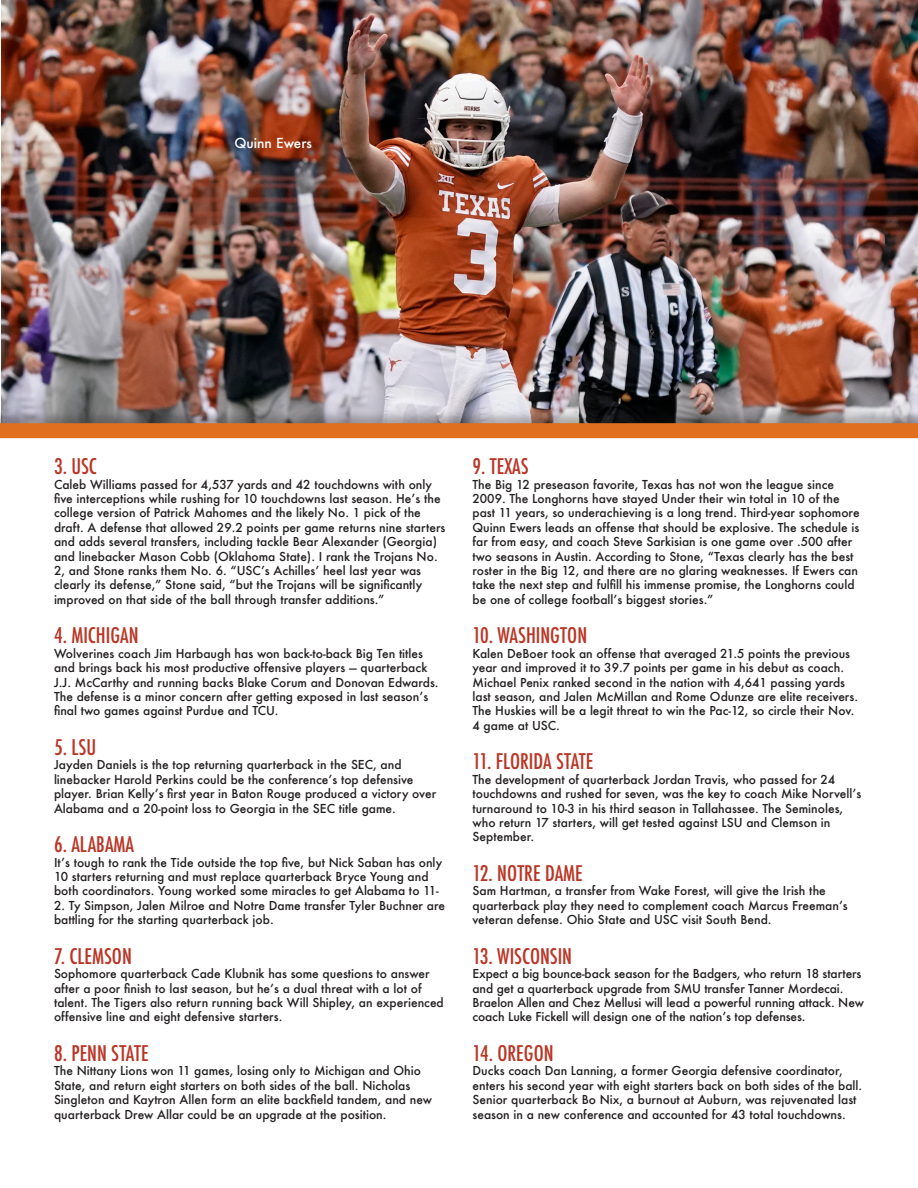
<style>
.page{position:relative;width:918px;height:1188px;background:#fff}
.page>*{position:absolute;margin:0;border:0;box-sizing:border-box;transform-origin:0 0}
.t1{font:500 condensed 21px "Futura";color:#ba3626}
.Quotes{font:500 13.5px "Futura";color:#fff}
.t2{font:500 12px/14.4px "Futura";color:#231f20}
</style>
<div class="page">
<img style="left:1px;top:0;width:917px;height:409px">
<div style="left:0;top:409px;width:918px;height:30px;background:#231f20;opacity:.3"></div>
<div style="left:0;top:423px;width:918px;height:15px;background:#e06f1f"></div>
<p class="Quotes" style="left:234px;top:134px;width:79px">Quinn Ewers</p>
<h2 class="t1" style="left:54px;top:453px;width:44px">3. USC</h2>
<p class="t2" style="left:54px;top:477px;width:393px">Caleb Williams passed for 4,537 yards and 42 touchdowns with only five interceptions while rushing for 10 touchdowns last season. He’s the college version of Patrick Mahomes and the likely No. 1 pick of the draft. A defense that allowed 29.2 points per game returns nine starters and adds several transfers, including tackle Bear Alexander (Georgia) and linebacker Mason Cobb (Oklahoma State). I rank the Trojans No.<br>2, and Stone ranks them No. 6. “USC’s Achilles’ heel last year was clearly its defense,” Stone said, “but the Trojans will be significantly improved on that side of the ball through transfer additions.”</p>
<h2 class="t1" style="left:54px;top:622px;width:86px">4. MICHIGAN</h2>
<p class="t2" style="left:54px;top:646px;width:386px">Wolverines coach Jim Harbaugh has won back-to-back Big Ten titles and brings back his most productive offensive players — quarterback J.J. McCarthy and running backs Blake Corum and Donovan Edwards.<br>The defense is a minor concern after getting exposed in last season’s final two games against Purdue and TCU.</p>
<h2 class="t1" style="left:54px;top:734px;width:44px">5. LSU</h2>
<p class="t2" style="left:54px;top:758px;width:384px">Jayden Daniels is the top returning quarterback in the SEC, and linebacker Harold Perkins could be the conference’s top defensive player. Brian Kelly’s first year in Baton Rouge produced a victory over Alabama and a 20-point loss to Georgia in the SEC title game.</p>
<h2 class="t1" style="left:54px;top:831px;width:82px">6. ALABAMA</h2>
<p class="t2" style="left:54px;top:855px;width:390px">It’s tough to rank the Tide outside the top five, but Nick Saban has only<br>10 starters returning and must replace quarterback Bryce Young and both coordinators. Young worked some miracles to get Alabama to 11-</p>
<p class="t2" style="left:54px;top:898px;width:393px">2. Ty Simpson, Jalen Milroe and Notre Dame transfer Tyler Buchner are battling for the starting quarterback job.</p>
<h2 class="t1" style="left:54px;top:943px;width:79px">7. CLEMSON</h2>
<p class="t2" style="left:54px;top:966px;width:391px">Sophomore quarterback Cade Klubnik has some questions to answer after a poor finish to last season, but he’s a dual threat with a lot of talent. The Tigers also return running back Will Shipley, an experienced offensive line and eight defensive starters.</p>
<h2 class="t1" style="left:54px;top:1040px;width:96px">8. PENN STATE</h2>
<p class="t2" style="left:54px;top:1064px;width:380px">The Nittany Lions won 11 games, losing only to Michigan and Ohio State, and return eight starters on both sides of the ball. Nicholas Singleton and Kaytron Allen form an elite backfield tandem, and new quarterback Drew Allar could be an upgrade at the position.</p>
<h2 class="t1" style="left:472px;top:453px;width:58px">9. TEXAS</h2>
<p class="t2" style="left:472px;top:477px;width:389px">The Big 12 preseason favorite, Texas has not won the league since 2009. The Longhorns have stayed Under their win total in 10 of the past 11 years, so underachieving is a long trend. Third-year sophomore Quinn Ewers leads an offense that should be explosive. The schedule is far from easy, and coach Steve Sarkisian is one game over .500 after two seasons in Austin. According to Stone, “Texas clearly has the best roster in the Big 12, and there are no glaring weaknesses. If Ewers can take the next step and fulfill his immense promise, the Longhorns could be one of college football’s biggest stories.”</p>
<h2 class="t1" style="left:472px;top:622px;width:116px">10. WASHINGTON</h2>
<p class="t2" style="left:472px;top:646px;width:387px">Kalen DeBoer took an offense that averaged 21.5 points the previous year and improved it to 39.7 points per game in his debut as coach.<br>Michael Penix ranked second in the nation with 4,641 passing yards last season, and Jalen McMillan and Rome Odunze are elite receivers.<br>The Huskies will be a legit threat to win the Pac-12, so circle their Nov.<br>4 game at USC.</p>
<h2 class="t1" style="left:472px;top:748px;width:122px">11. FLORIDA STATE</h2>
<p class="t2" style="left:472px;top:772px;width:390px">The development of quarterback Jordan Travis, who passed for 24 touchdowns and rushed for seven, was the key to coach Mike Norvell’s turnaround to 10-3 in his third season in Tallahassee. The Seminoles, who return 17 starters, will get tested against LSU and Clemson in September.</p>
<h2 class="t1" style="left:472px;top:860px;width:112px">12. NOTRE DAME</h2>
<p class="t2" style="left:472px;top:884px;width:377px">Sam Hartman, a transfer from Wake Forest, will give the Irish the quarterback play they need to complement coach Marcus Freeman’s veteran defense. Ohio State and USC visit South Bend.</p>
<h2 class="t1" style="left:472px;top:943px;width:101px">13. WISCONSIN</h2>
<p class="t2" style="left:472px;top:966px;width:393px">Expect a big bounce-back season for the Badgers, who return 18 starters and get a quarterback upgrade from SMU transfer Tanner Mordecai.<br>Braelon Allen and Chez Mellusi will lead a powerful running attack. New coach Luke Fickell will design one of the nation’s top defenses.</p>
<h2 class="t1" style="left:472px;top:1040px;width:83px">14. OREGON</h2>
<p class="t2" style="left:472px;top:1064px;width:391px">Ducks coach Dan Lanning, a former Georgia defensive coordinator, enters his second year with eight starters back on both sides of the ball.<br>Senior quarterback Bo Nix, a burnout at Auburn, was rejuvenated last season in a new conference and accounted for 43 total touchdowns.</p>
</div>
